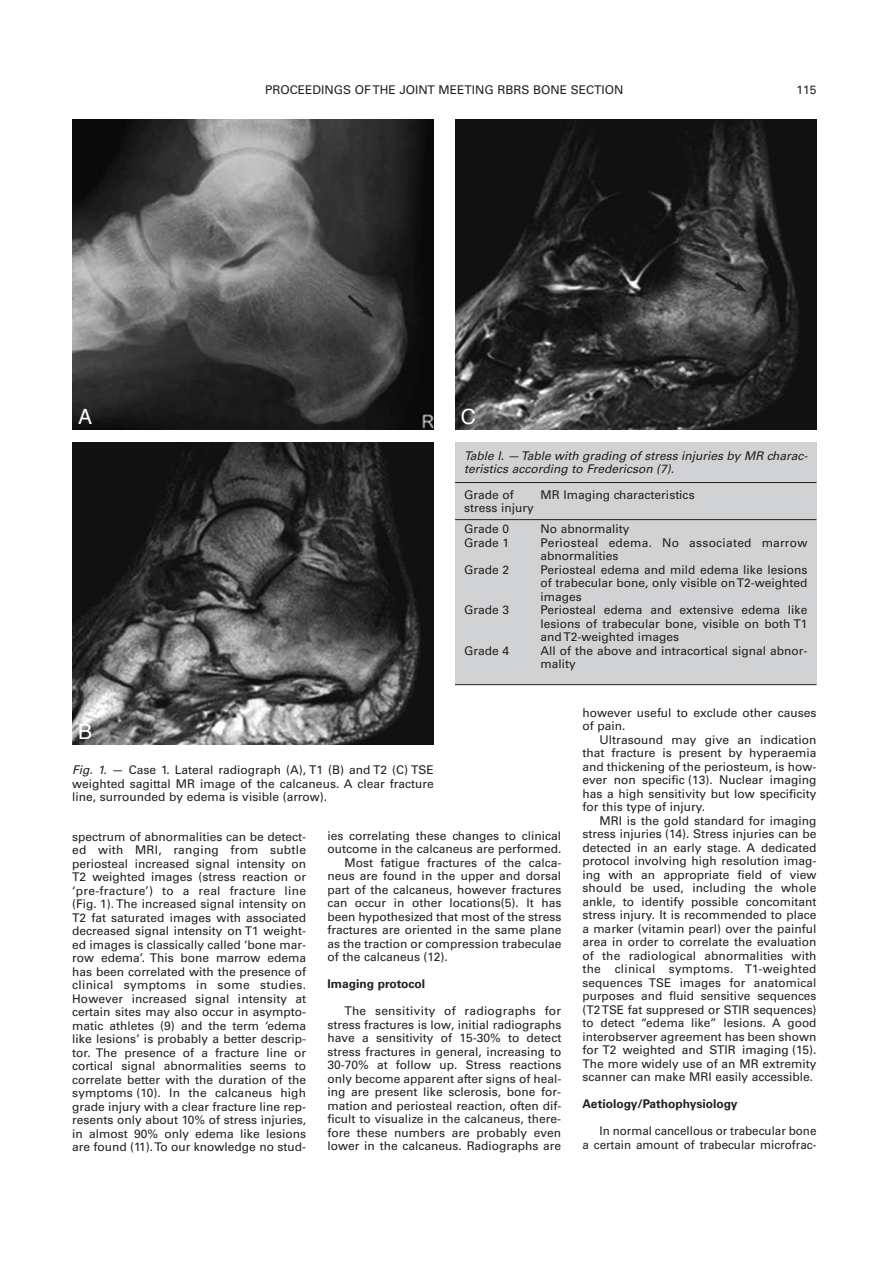
<style>
.page{position:relative;width:893px;height:1263px;background:#fff}
.page>*{position:absolute;margin:0;border:0;box-sizing:border-box;transform-origin:0 0}
.t1{font:21px "Helvetica";color:#fff}
.t2{font:12px/13.5px "Univers";color:#231f20;text-align:justify}
.t3{font:italic 12px/13.5px "Univers";color:#231f20}
.t4{font:12px/13.5px "Univers";letter-spacing:.02em;color:#231f20}
.t5{font:700 12px "Univers";color:#231f20}
.s1{font-style:italic}
</style>
<div class="page">
<img style="left:72px;top:119px;width:362px;height:310px">
<img style="left:72px;top:442px;width:362px;height:302px">
<img style="left:455px;top:119px;width:361px;height:310px">
<div style="left:455px;top:442px;width:361px;height:243px;background:#d1d2d4"></div>
<hr style="left:455px;top:482px;width:361px;height:1px;background:#231f20">
<hr style="left:455px;top:684px;width:361px;height:1px;background:#231f20">
<hr style="left:455px;top:519px;width:361px;height:1px;background:#231f20">
<svg style="left:344px;top:292px;width:30px;height:26px"></svg>
<svg style="left:712px;top:269px;width:35px;height:23px"></svg>
<svg style="left:326px;top:586px;width:36px;height:22px"></svg>
<p class="t2" style="left:265px;top:84px;width:360px">PROCEEDINGS OF THE JOINT MEETING RBRS BONE SECTION</p>
<p class="t2" style="left:796px;top:84px;width:22px">115</p>
<h1 class="t1" style="left:78px;top:408px;width:16px">A</h1>
<h1 class="t1" style="left:461px;top:408px;width:17px">C</h1>
<p class="t3" style="left:464px;top:450px;width:344px">Table I. — Table with grading of stress injuries by MR charac&shy;teristics according to Fredericson (7).</p>
<p class="t2" style="left:464px;top:489px;width:51px">Grade of</p>
<p class="t2" style="left:541px;top:489px;width:156px">MR Imaging characteristics</p>
<p class="t2" style="left:464px;top:499px;width:71px;line-height:21px">stress injury<br>Grade 0</p>
<p class="t2" style="left:541px;top:523px;width:91px">No abnormality</p>
<p class="t2" style="left:464px;top:537px;width:47px">Grade 1</p>
<p class="t4" style="left:540px;top:537px;width:268px">Periosteal edema. No associated marrow abnormalities</p>
<p class="t2" style="left:464px;top:564px;width:47px">Grade 2</p>
<p class="t2" style="left:540px;top:564px;width:268px">Periosteal edema and mild edema like lesions of trabecular bone, only visible on T2-weighted images</p>
<p class="t2" style="left:464px;top:604px;width:47px">Grade 3</p>
<p class="t2" style="left:540px;top:604px;width:268px">Periosteal edema and extensive edema like lesions of trabecular bone, visible on both T1 and T2-weighted images</p>
<p class="t2" style="left:464px;top:645px;width:47px">Grade 4</p>
<p class="t2" style="left:540px;top:645px;width:268px">All of the above and intracortical signal abnor&shy;mality</p>
<h1 class="t1" style="left:78px;top:723px;width:16px">B</h1>
<p class="t2" style="left:72px;top:764px;width:363px"><span class="s1">Fig. 1.</span> — Case 1. Lateral radiograph (A), T1 (B) and T2 (C) TSE weighted sagittal MR image of the calcaneus. A clear fracture line, surrounded by edema is visible (arrow).</p>
<p class="t2" style="left:72px;top:831px;width:236px">spectrum of abnormalities can be detect&shy;ed with MRI, ranging from subtle periosteal increased signal intensity on T2 weighted images (stress reaction or ‘pre-fracture’) to a real fracture line (Fig. 1). The increased signal intensity on T2 fat saturated images with associated decreased signal intensity on T1 weight&shy;ed images is classically called ‘bone mar&shy;row edema’. This bone marrow edema has been correlated with the presence of clinical symptoms in some studies.<br>However increased signal intensity at certain sites may also occur in asympto&shy;matic athletes (9) and the term ‘edema like lesions’ is probably a better descrip&shy;tor. The presence of a fracture line or cortical signal abnormalities seems to correlate better with the duration of the symptoms (10). In the calcaneus high grade injury with a clear fracture line rep&shy;resents only about 10% of stress injuries, in almost 90% only edema like lesions are found (11). To our knowledge no stud-</p>
<p class="t2" style="left:327px;top:830px;width:235px">ies correlating these changes to clinical</p>
<p class="t2" style="left:327px;top:843px;width:235px">outcome in the calcaneus are performed.</p>
<p class="t2" style="left:344px;top:857px;width:218px">Most fatigue fractures of the calca-</p>
<p class="t2" style="left:327px;top:870px;width:235px">neus are found in the upper and dorsal</p>
<p class="t2" style="left:327px;top:884px;width:235px">part of the calcaneus, however fractures</p>
<p class="t2" style="left:327px;top:897px;width:235px">can occur in other locations(5). It has</p>
<p class="t2" style="left:327px;top:911px;width:235px">been hypothesized that most of the stress</p>
<p class="t2" style="left:327px;top:924px;width:235px">fractures are oriented in the same plane</p>
<p class="t2" style="left:327px;top:938px;width:235px">as the traction or compression trabeculae</p>
<p class="t2" style="left:327px;top:951px;width:122px">of the calcaneus (12).</p>
<p class="t5" style="left:327px;top:980px;width:99px">Imaging protocol</p>
<p class="t2" style="left:327px;top:1005px;width:235px;text-indent:17px">The sensitivity of radiographs for stress fractures is low, initial radiographs have a sensitivity of 15-30% to detect stress fractures in general, increasing to 30-70% at follow up. Stress reactions only become apparent after signs of heal&shy;ing are present like sclerosis, bone for&shy;mation and periosteal reaction, often dif&shy;ficult to visualize in the calcaneus, there&shy;fore these numbers are probably even lower in the calcaneus. Radiographs are</p>
<p class="t2" style="left:582px;top:707px;width:235px">however useful to exclude other causes of pain.</p>
<p class="t2" style="left:582px;top:734px;width:235px;text-indent:17px">Ultrasound may give an indication that fracture is present by hyperaemia and thickening of the periosteum, is how&shy;ever non specific (13). Nuclear imaging has a high sensitivity but low specificity for this type of injury.</p>
<p class="t2" style="left:582px;top:815px;width:236px;text-indent:17px">MRI is the gold standard for imaging stress injuries (14). Stress injuries can be detected in an early stage. A dedicated protocol involving high resolution imag&shy;ing with an appropriate field of view should be used, including the whole ankle, to identify possible concomitant stress injury. It is recommended to place a marker (vitamin pearl) over the painful area in order to correlate the evaluation of the radiological abnormalities with the clinical symptoms. T1-weighted sequences TSE images for anatomical purposes and fluid sensitive sequences (T2 TSE fat suppresed or STIR sequences) to detect “edema like” lesions. A good interobserver agreement has been shown for T2 weighted and STIR imaging (15).<br>The more widely use of an MR extremity scanner can make MRI easily accessible.</p>
<p class="t5" style="left:583px;top:1099px;width:157px">Aetiology/Pathophysiology</p>
<p class="t2" style="left:583px;top:1125px;width:235px;text-align:right">In normal cancellous or trabecular bone<br>a certain amount of trabecular microfrac-</p>
</div>
